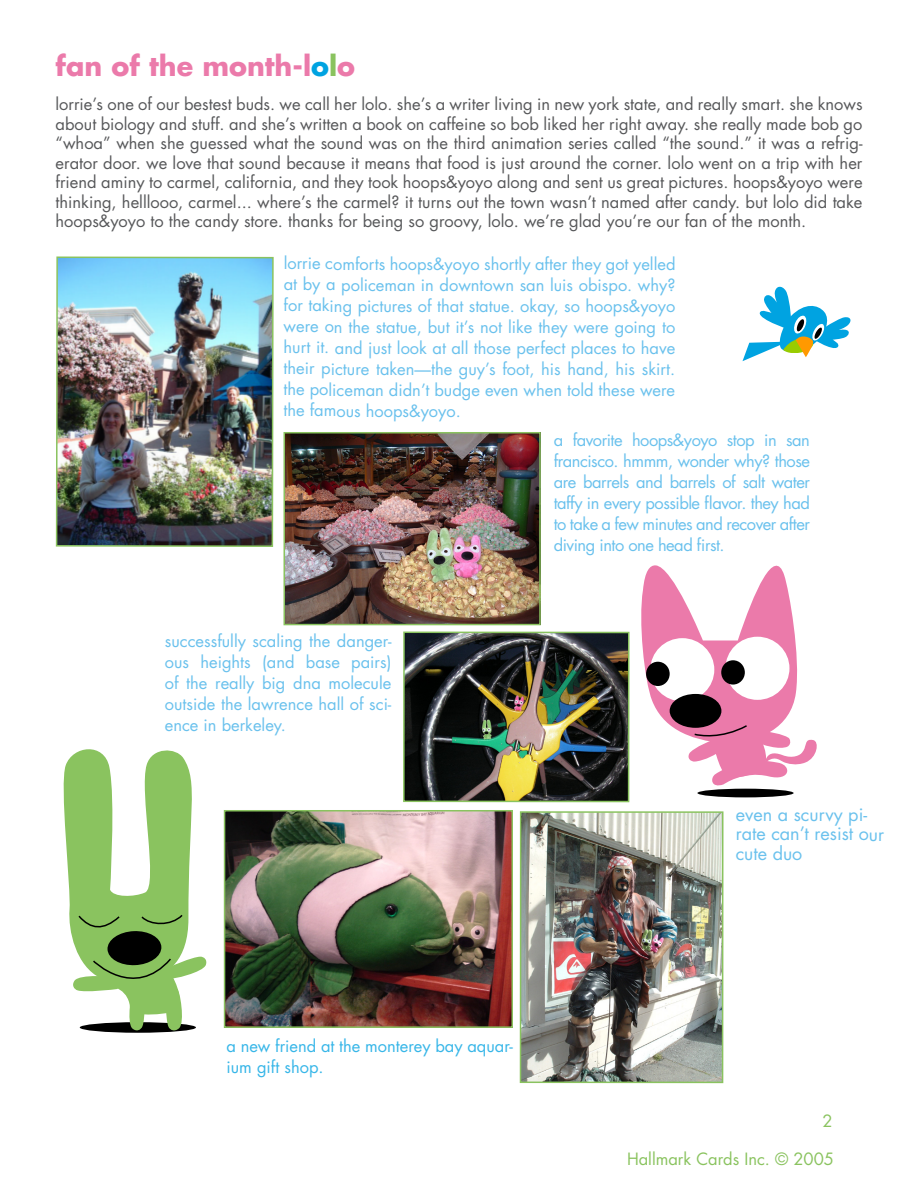
<style>
.page{position:relative;width:918px;height:1188px;background:#fff}
.page>*{position:absolute;margin:0;border:0;box-sizing:border-box;transform-origin:0 0}
.t1{font:700 27px "Futura";color:#eb7aaa}
.t2{font:18px/19.5px "Futura";color:#6ac1ed}
.t3{font:16.5px/19.5px "Futura";color:#57585a;text-align:justify}
.t4{font:16.5px/21px "Futura";letter-spacing:-.005em;color:#6ac1ed;text-align:justify}
.t5{font:16.5px/21px "Futura";color:#37b6e8}
.t6{font:16.5px "Futura";color:#8ac35f}
.s1{color:#00a3e1}
.s2{color:#8ac35f}
</style>
<div class="page">
<img style="left:406px;top:635px;width:221px;height:164px">
<div style="left:403px;top:632px;width:227px;height:170px;border:2px solid #8ac35f"></div>
<img style="left:55px;top:256px;width:219px;height:291px">
<img style="left:523px;top:814px;width:198px;height:266px">
<div style="left:520px;top:811px;width:204px;height:272px;border:2px solid #8ac35f"></div>
<img style="left:287px;top:435px;width:251px;height:187px">
<div style="left:284px;top:432px;width:257px;height:193px;border:2px solid #8ac35f"></div>
<img style="left:227px;top:813px;width:283px;height:212px">
<div style="left:224px;top:810px;width:289px;height:218px;border:2px solid #8ac35f"></div>
<div style="left:697px;top:789px;width:97px;height:8px;background:#000;border-radius:50%"></div>
<svg style="left:641px;top:565px;width:176px;height:224px"></svg>
<svg style="left:743px;top:286px;width:108px;height:75px"></svg>
<svg style="left:80px;top:1022px;width:116px;height:11px"></svg>
<svg style="left:63px;top:749px;width:144px;height:283px"></svg>
<h1 class="t1" style="left:56px;top:47px;width:301px">fan of the month-l<span class="s1">o</span><span class="s2">l</span>o</h1>
<p class="t3" style="left:56px;top:94px;width:809px">lorrie’s one of our bestest buds. we call her lolo. she’s a writer living in new york state, and really smart. she knows about biology and stuff. and she’s written a book on caffeine so bob liked her right away. she really made bob go “whoa” when she guessed what the sound was on the third animation series called “the sound.” it was a refrig&shy;erator door. we love that sound because it means that food is just around the corner. lolo went on a trip with her friend aminy to carmel, california, and they took hoops&amp;yoyo along and sent us great pictures. hoops&amp;yoyo were thinking, helllooo, carmel... where’s the carmel? it turns out the town wasn’t named after candy. but lolo did take hoops&amp;yoyo to the candy store. thanks for being so groovy, lolo. we’re glad you’re our fan of the month.</p>
<p class="t4" style="left:283px;top:253px;width:394px">lorrie comforts hoops&amp;yoyo shortly after they got yelled at by a policeman in downtown san luis obispo. why? for taking pictures of that statue. okay, so hoops&amp;yoyo were on the statue, but it’s not like they were going to hurt it. and just look at all those perfect places to have their picture taken—the guy’s foot, his hand, his skirt. the policeman didn’t budge even when told these were the famous hoops&amp;yoyo.</p>
<p class="t4" style="left:554px;top:429px;width:258px">a favorite hoops&amp;yoyo stop in san francisco. hmmm, wonder why? those are barrels and barrels of salt water taffy in every possible flavor. they had to take a few minutes and recover after diving into one head first.</p>
<p class="t4" style="left:165px;top:630px;width:228px">successfully scaling the danger&shy;ous heights (and base pairs) of the really big dna molecule outside the lawrence hall of sci&shy;ence in berkeley.</p>
<p class="t5" style="left:227px;top:1036px;width:288px">a new friend at the monterey bay aquar&shy;ium gift shop.</p>
<p class="t2" style="left:736px;top:804px;width:150px">even a scurvy pi&shy;rate can’t resist our cute duo</p>
<p class="t6" style="left:822px;top:1110px;width:12px">2</p>
<p class="t6" style="left:627px;top:1147px;width:209px">Hallmark Cards Inc. © 2005</p>
</div>
